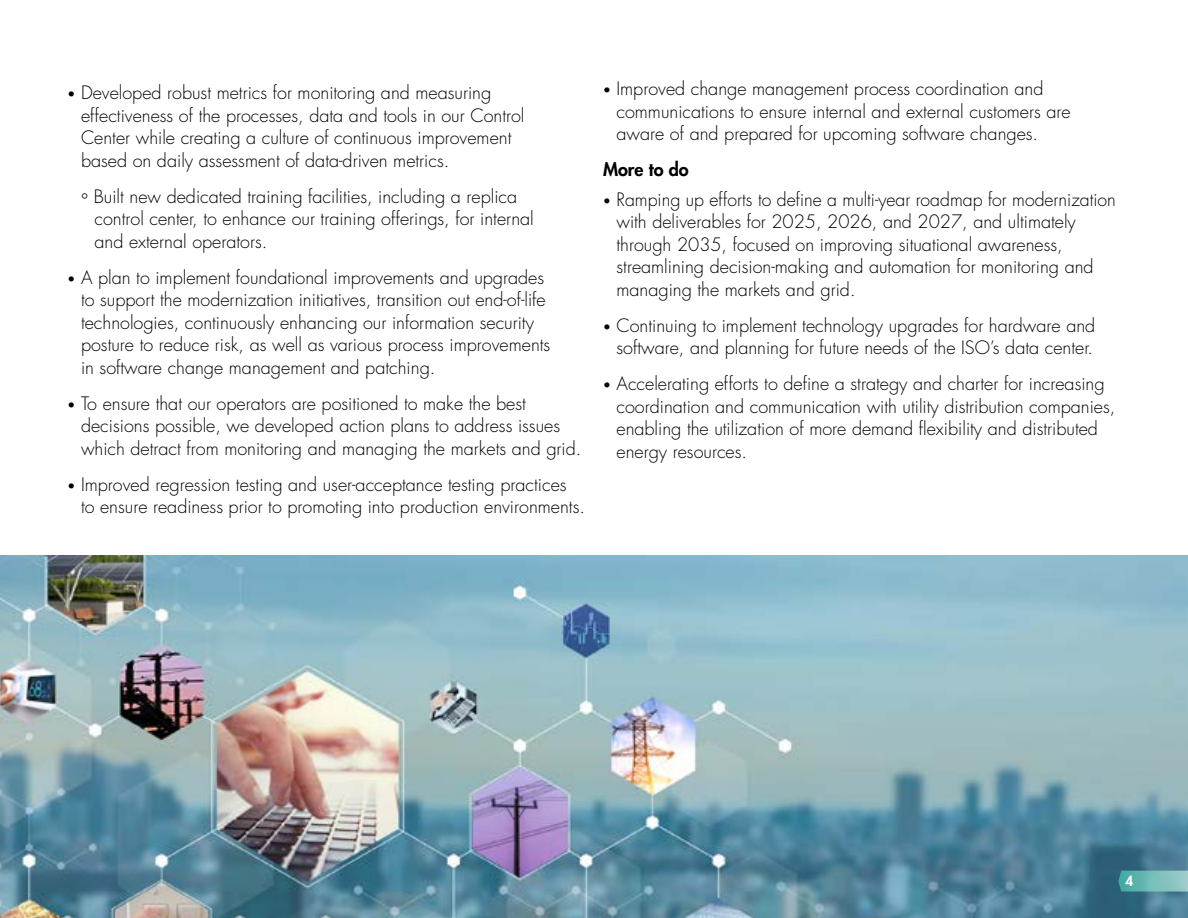
<style>
.page{position:relative;width:1188px;height:918px;background:#fff}
.page>*{position:absolute;margin:0;border:0;box-sizing:border-box;transform-origin:0 0}
.t1{font:300 18px/22.5px "Futura Std";color:#000}
.t2{font:800 18px "Futura Std";color:#000}
.t3{font:800 13.5px "Futura Std";color:#fff}
.s1{font-weight:500;font-size:13.5px}
</style>
<div class="page">
<img style="left:0;top:556px;width:1188px;height:362px">
<svg style="left:1118px;top:871px;width:70px;height:21px"></svg>
<p class="t1" style="left:81px;top:82px;width:445px;text-indent:-14px"><span class="s1">•</span> Developed robust metrics for monitoring and measuring effectiveness of the processes, data and tools in our Control Center while creating a culture of continuous improvement based on daily assessment of data-driven metrics.</p>
<p class="t1" style="left:94px;top:185px;width:441px;text-indent:-14px">° Built new dedicated training facilities, including a replica control center, to enhance our training offerings, for internal and external operators.</p>
<p class="t1" style="left:81px;top:266px;width:471px;text-indent:-14px"><span class="s1">•</span> A plan to implement foundational improvements and upgrades to support the modernization initiatives, transition out end-of-life technologies, continuously enhancing our information security posture to reduce risk, as well as various process improvements in software change management and patching.</p>
<p class="t1" style="left:81px;top:392px;width:502px;text-indent:-14px"><span class="s1">•</span> To ensure that our operators are positioned to make the best decisions possible, we developed action plans to address issues which detract from monitoring and managing the markets and grid.</p>
<p class="t1" style="left:81px;top:473px;width:506px;text-indent:-14px"><span class="s1">•</span> Improved regression testing and user-acceptance testing practices<br>to ensure readiness prior to promoting into production environments.</p>
<p class="t1" style="left:616px;top:78px;width:456px;text-indent:-14px"><span class="s1">•</span> Improved change management process coordination and communications to ensure internal and external customers are aware of and prepared for upcoming software changes.</p>
<p class="t2" style="left:603px;top:158px;width:87px">More to do</p>
<p class="t1" style="left:616px;top:188px;width:501px;text-indent:-13px"><span class="s1">•</span> Ramping up efforts to define a multi-year roadmap for modernization with deliverables for 2025, 2026, and 2027, and ultimately through 2035, focused on improving situational awareness, streamlining decision-making and automation for monitoring and managing the markets and grid.</p>
<p class="t1" style="left:603px;top:314px;width:494px;text-align:right"><span class="s1">•</span> Continuing to implement technology upgrades for hardware and software, and planning for future needs of the ISO’s data center.</p>
<p class="t1" style="left:616px;top:373px;width:500px;text-indent:-14px"><span class="s1">•</span> Accelerating efforts to define a strategy and charter for increasing coordination and communication with utility distribution companies, enabling the utilization of more demand flexibility and distributed energy resources.</p>
<p class="t3" style="left:1125px;top:872px;width:9px">4</p>
</div>
